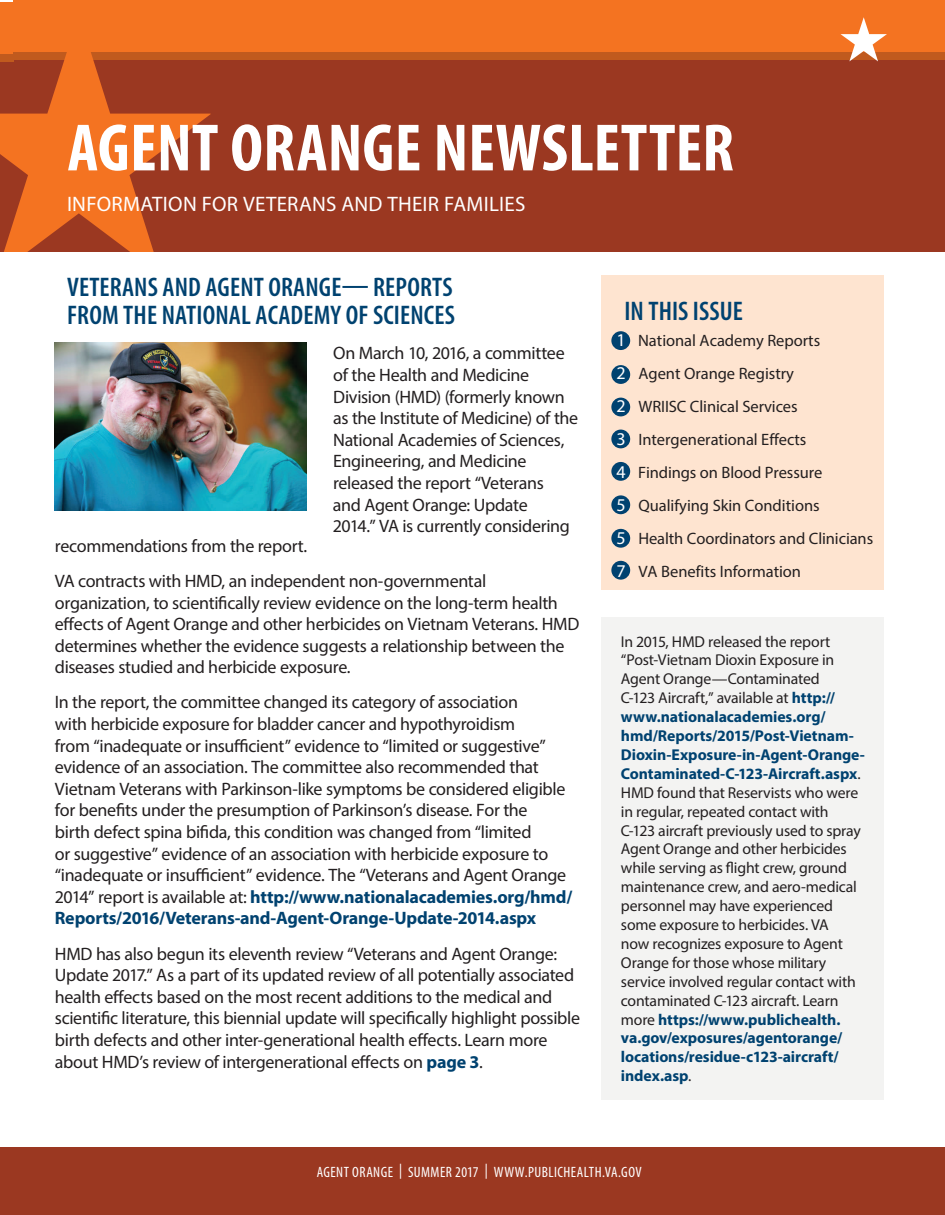
<style>
.page{position:relative;width:945px;height:1215px;background:#fff}
.page>*{position:absolute;margin:0;border:0;box-sizing:border-box;transform-origin:0 0}
.t1{font:700 condensed 67.5px "Myriad Pro";color:#fff}
.t2{font:600 condensed 27px/28.5px "Myriad Pro";letter-spacing:.005em;color:#004270}
.t3{font:21px "Myriad Pro";letter-spacing:.015em;color:#fff}
.t4{font:18px/21.6px "Myriad Pro";letter-spacing:-.015em;color:#231f20}
.t5{font:16.5px/33px "Myriad Pro";color:#231f20}
.t6{font:15.75px/18.9px "Myriad Pro";letter-spacing:-.015em;color:#231f20}
.t7{font:condensed 15px "Myriad Pro";letter-spacing:.03em;color:#fff}
.s1{font-weight:700;color:#004270}
.s2{font-size:18px;color:#fff}
</style>
<div class="page">
<div style="left:601px;top:276px;width:283px;height:314px;background:#fee4d0"></div>
<div style="left:611px;top:495px;width:19px;height:19px;background:#004270;border-radius:50%"></div>
<div style="left:611px;top:331px;width:19px;height:19px;background:#004270;border-radius:50%"></div>
<div style="left:611px;top:365px;width:19px;height:19px;background:#004270;border-radius:50%"></div>
<div style="left:611px;top:398px;width:19px;height:18px;background:#004270;border-radius:50%"></div>
<div style="left:611px;top:430px;width:19px;height:18px;background:#004270;border-radius:50%"></div>
<div style="left:611px;top:462px;width:19px;height:19px;background:#004270;border-radius:50%"></div>
<div style="left:611px;top:561px;width:19px;height:19px;background:#004270;border-radius:50%"></div>
<div style="left:611px;top:529px;width:19px;height:19px;background:#004270;border-radius:50%"></div>
<div style="left:0;top:1148px;width:945px;height:67px;background:#9b3821"></div>
<div style="left:0;top:60px;width:945px;height:192px;background:#9b3821"></div>
<div style="left:0;top:2px;width:14px;height:51px;background:#f47321"></div>
<div style="left:14px;top:11px;width:931px;height:49px;background:#c05a1e"></div>
<div style="left:14px;top:0;width:931px;height:51px;background:#f47321"></div>
<svg style="left:840px;top:17px;width:47px;height:44px"></svg>
<svg style="left:0;top:51px;width:211px;height:201px"></svg>
<img style="left:55px;top:342px;width:252px;height:168px">
<div style="left:601px;top:618px;width:283px;height:482px;background:#f3f3f2"></div>
<h1 class="t1" style="left:68px;top:106px;width:668px">AGENT ORANGE NEWSLETTER</h1>
<h1 class="t3" style="left:67px;top:191px;width:460px">INFORMATION FOR VETERANS AND THEIR FAMILIES</h1>
<h2 class="t2" style="left:67px;top:272px;width:389px">VETERANS AND AGENT ORANGE— REPORTS<br>FROM THE NATIONAL ACADEMY OF SCIENCES</h2>
<p class="t4" style="left:333px;top:342px;width:247px">On March 10, 2016, a committee of the Health and Medicine<br>Division (HMD) (formerly known as the Institute of Medicine) of the<br>National Academies of Sciences,<br>Engineering, and Medicine released the report “Veterans<br>and Agent Orange: Update<br>2014.” VA is currently considering</p>
<p class="t4" style="left:55px;top:528px;width:433px;line-height:35.1px">recommendations from the report.<br>VA contracts with HMD, an independent non-governmental</p>
<p class="t4" style="left:55px;top:591px;width:526px">organization, to scientifically review evidence on the long-term health effects of Agent Orange and other herbicides on Vietnam Veterans. HMD determines whether the evidence suggests a relationship between the diseases studied and herbicide exposure.</p>
<p class="t4" style="left:55px;top:691px;width:519px">In the report, the committee changed its category of association<br>with herbicide exposure for bladder cancer and hypothyroidism<br>from “inadequate or insufficient” evidence to “limited or suggestive” evidence of an association. The committee also recommended that Vietnam Veterans with Parkinson-like symptoms be considered eligible for benefits under the presumption of Parkinson’s disease. For the<br>birth defect spina bifida, this condition was changed from “limited<br>or suggestive” evidence of an association with herbicide exposure to “inadequate or insufficient” evidence. The “Veterans and Agent Orange 2014” report is available at: <span class="s1">http://www.nationalacademies.org/hmd/ Reports/2016/Veterans-and-Agent-Orange-Update-2014.aspx</span></p>
<p class="t4" style="left:55px;top:942px;width:527px">HMD has also begun its eleventh review “Veterans and Agent Orange:<br>Update 2017.” As a part of its updated review of all potentially associated health effects based on the most recent additions to the medical and scientific literature, this biennial update will specifically highlight possible birth defects and other inter-generational health effects. Learn more about HMD’s review of intergenerational effects on <span class="s1">page 3</span>.</p>
<h2 class="t2" style="left:624px;top:297px;width:120px">IN THIS ISSUE</h2>
<p class="t5" style="left:617px;top:324px;width:258px"><span class="s2">1</span> National Academy Reports<br><span class="s2">2</span> Agent Orange Registry<br><span class="s2">2</span> WRIISC Clinical Services<br><span class="s2">3</span> Intergenerational Effects<br><span class="s2">4</span> Findings on Blood Pressure<br><span class="s2">5</span> Qualifying Skin Conditions<br><span class="s2">5</span> Health Coordinators and Clinicians<br><span class="s2">7</span> VA Benefits Information</p>
<p class="t6" style="left:621px;top:632px;width:246px">In 2015, HMD released the report “Post-Vietnam Dioxin Exposure in Agent Orange—Contaminated<br>C-123 Aircraft,” available at <span class="s1">http:// www.nationalacademies.org/ hmd/Reports/2015/Post-Vietnam-Dioxin-Exposure-in-Agent-Orange-Contaminated-C-123-Aircraft.aspx</span>.<br>HMD found that Reservists who were in regular, repeated contact with C-123 aircraft previously used to spray Agent Orange and other herbicides while serving as flight crew, ground maintenance crew, and aero-medical personnel may have experienced some exposure to herbicides. VA<br>now recognizes exposure to Agent Orange for those whose military service involved regular contact with contaminated C-123 aircraft. Learn more <span class="s1">https://www.publichealth. va.gov/exposures/agentorange/ locations/residue-c123-aircraft/ index.asp</span>.</p>
<p class="t7" style="left:317px;top:1163px;width:326px">AGENT ORANGE | SUMMER 2017 | WWW.PUBLICHEALTH.VA.GOV</p>
</div>
